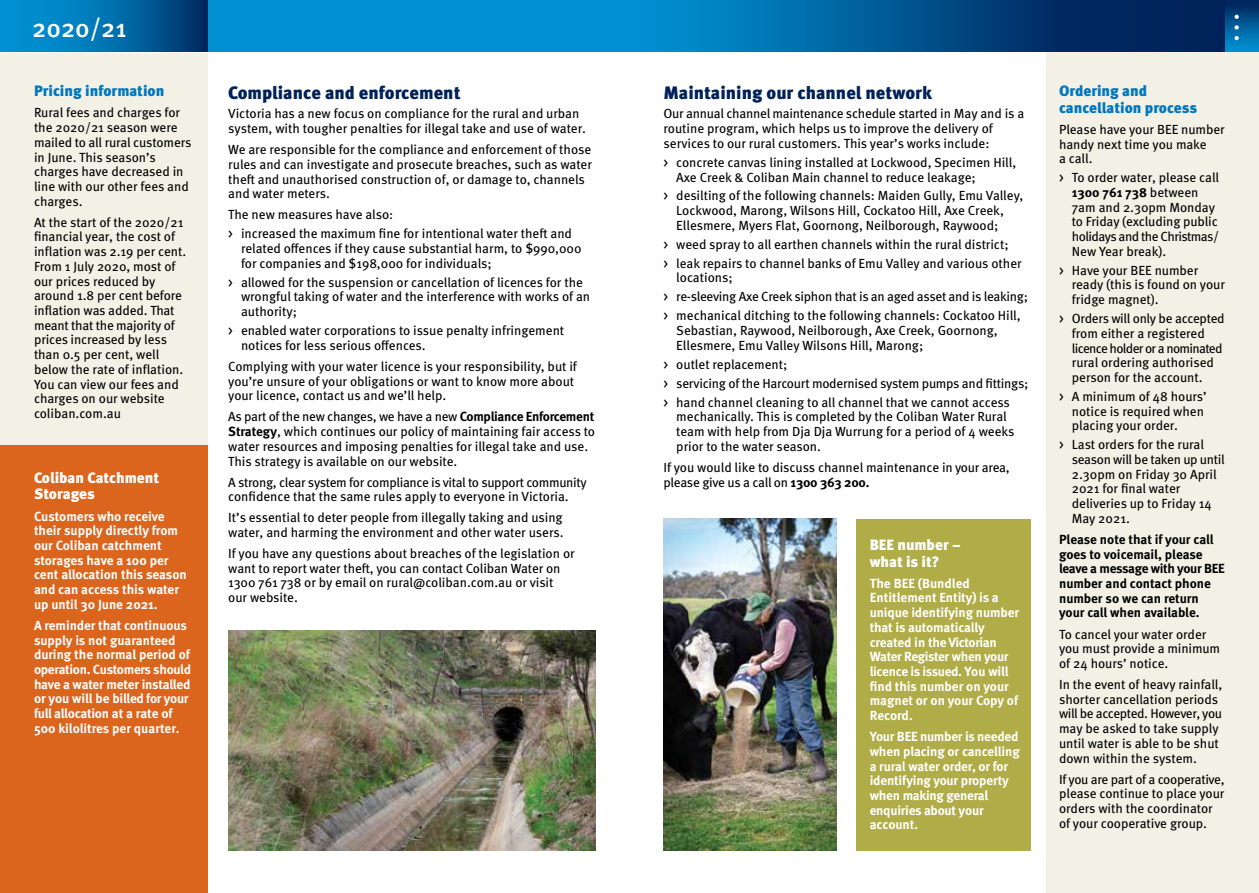
<style>
.page{position:relative;width:1259px;height:893px;background:#fff}
.page>*{position:absolute;margin:0;border:0;box-sizing:border-box;transform-origin:0 0}
.t1{font:500 25.5px "Meta Pro";letter-spacing:-.005em;color:#fff}
.t2{font:900 18px "Meta Pro";color:#002159}
.t3{font:900 15px/16.5px "Meta Pro";color:#0077c1}
.t4{font:900 15px/16.5px "Meta Pro";color:#fff}
.t5{font:13.2px/14.7px "Meta Pro";letter-spacing:-.01em;color:#000}
.t6{font:700 13.2px/14.7px "Meta Pro";letter-spacing:-.015em;color:#fff}
.t7{font:700 13.2px/14.7px "Meta Pro";letter-spacing:-.01em;color:#000}
.s1{font-weight:700}
</style>
<div class="page">
<div style="left:1046px;top:0;width:213px;height:893px;background:#f3f1e5"></div>
<div style="left:0;top:0;width:207px;height:578px;background:#f3f1e5"></div>
<div style="left:1225px;top:0;width:34px;height:51px;background:linear-gradient(to bottom,#002158,#0096d8)"></div>
<svg style="left:1234px;top:15px;width:4px;height:4px"></svg>
<svg style="left:1234px;top:25px;width:4px;height:5px"></svg>
<svg style="left:1234px;top:36px;width:4px;height:4px"></svg>
<svg style="left:629px;top:0;width:596px;height:51px;background:#00518d"></svg>
<div style="left:0;top:0;width:629px;height:51px;background:#0090d1"></div>
<hr style="left:0;top:51px;width:207px;height:2px;background:#fff">
<svg style="left:61px;top:0;width:146px;height:51px;background:#005e9a"></svg>
<div style="left:0;top:446px;width:207px;height:447px;background:#dc651e"></div>
<img style="left:228px;top:630px;width:367px;height:220px">
<div style="left:856px;top:519px;width:174px;height:331px;background:#b0ad48"></div>
<img style="left:663px;top:519px;width:173px;height:331px">
<h1 class="t1" style="left:32px;top:8px;width:96px">2020/21</h1>
<p class="t3" style="left:34px;top:82px;width:132px">Pricing information</p>
<p class="t5" style="left:34px;top:105px;width:159px">Rural fees and charges for the 2020/21 season were mailed to all rural customers in June. This season’s charges have decreased in line with our other fees and charges.</p>
<p class="t5" style="left:34px;top:214px;width:154px">At the start of the 2020/21 financial year, the cost of inflation was 2.19 per cent.<br>From 1 July 2020, most of our prices reduced by around 1.8 per cent before inflation was added. That meant that the majority of prices increased by less than 0.5 per cent, well below the rate of inflation.<br>You can view our fees and charges on our website coliban.com.au</p>
<p class="t4" style="left:34px;top:469px;width:127px">Coliban Catchment<br>Storages</p>
<p class="t6" style="left:34px;top:508px;width:154px">Customers who receive their supply directly from our Coliban catchment storages have a 100 per cent allocation this season and can access this water up until 30 June 2021.</p>
<p class="t6" style="left:34px;top:617px;width:159px">A reminder that continuous supply is not guaranteed during the normal period of operation. Customers should have a water meter installed or you will be billed for your full allocation at a rate of<br>500 kilolitres per quarter.</p>
<h2 class="t2" style="left:228px;top:78px;width:234px">Compliance and enforcement</h2>
<p class="t5" style="left:228px;top:106px;width:359px">Victoria has a new focus on compliance for the rural and urban system, with tougher penalties for illegal take and use of water.</p>
<p class="t5" style="left:228px;top:141px;width:365px">We are responsible for the compliance and enforcement of those rules and can investigate and prosecute breaches, such as water theft and unauthorised construction of, or damage to, channels and water meters.</p>
<p class="t5" style="left:228px;top:204px;width:345px;line-height:18.9px">The new measures have also:<br>&gt; increased the maximum fine for intentional water theft and</p>
<p class="t5" style="left:241px;top:240px;width:342px">related offences if they cause substantial harm, to $990,000 for companies and $198,000 for individuals;</p>
<p class="t5" style="left:241px;top:274px;width:351px;text-indent:-13px">&gt; allowed for the suspension or cancellation of licences for the wrongful taking of water and the interference with works of an authority;</p>
<p class="t5" style="left:241px;top:322px;width:325px;text-indent:-13px">&gt; enabled water corporations to issue penalty infringement notices for less serious offences.</p>
<p class="t5" style="left:228px;top:358px;width:350px">Complying with your water licence is your responsibility, but if you’re unsure of your obligations or want to know more about your licence, contact us and we’ll help.</p>
<p class="t5" style="left:228px;top:409px;width:368px">As part of the new changes, we have a new <span class="s1">Compliance Enforcement Strategy</span>, which continues our policy of maintaining fair access to water resources and imposing penalties for illegal take and use.<br>This strategy is available on our website.</p>
<p class="t5" style="left:228px;top:474px;width:360px">A strong, clear system for compliance is vital to support community confidence that the same rules apply to everyone in Victoria.</p>
<p class="t5" style="left:228px;top:510px;width:337px">It’s essential to deter people from illegally taking and using water, and harming the environment and other water users.</p>
<p class="t5" style="left:228px;top:545px;width:348px">If you have any questions about breaches of the legislation or want to report water theft, you can contact Coliban Water on 1300 761 738 or by email on rural@coliban.com.au or visit our website.</p>
<h2 class="t2" style="left:663px;top:78px;width:270px">Maintaining our channel network</h2>
<p class="t5" style="left:663px;top:106px;width:362px">Our annual channel maintenance schedule started in May and is a routine program, which helps us to improve the delivery of services to our rural customers. This year’s works include:</p>
<p class="t5" style="left:676px;top:154px;width:341px;text-indent:-13px">&gt; concrete canvas lining installed at Lockwood, Specimen Hill,<br>Axe Creek &amp; Coliban Main channel to reduce leakage;</p>
<p class="t5" style="left:676px;top:188px;width:348px;text-indent:-13px">&gt; desilting of the following channels: Maiden Gully, Emu Valley,<br>Lockwood, Marong, Wilsons Hill, Cockatoo Hill, Axe Creek,<br>Ellesmere, Myers Flat, Goornong, Neilborough, Raywood;</p>
<p class="t5" style="left:663px;top:234px;width:360px;line-height:18.9px">&gt; weed spray to all earthen channels within the rural district;<br>&gt; leak repairs to channel banks of Emu Valley and various other</p>
<p class="t5" style="left:663px;top:268px;width:366px;line-height:18.9px;text-indent:13px">locations;<br>&gt; re-sleeving Axe Creek siphon that is an aged asset and is leaking; &gt; mechanical ditching to the following channels: Cockatoo Hill,</p>
<p class="t5" style="left:676px;top:322px;width:323px">Sebastian, Raywood, Neilborough, Axe Creek, Goornong,<br>Ellesmere, Emu Valley Wilsons Hill, Marong;</p>
<p class="t5" style="left:663px;top:354px;width:366px;line-height:18.9px">&gt; outlet replacement;<br>&gt; servicing of the Harcourt modernised system pumps and fittings; &gt; hand channel cleaning to all channel that we cannot access</p>
<p class="t5" style="left:676px;top:409px;width:340px">mechanically. This is completed by the Coliban Water Rural team with help from Dja Dja Wurrung for a period of 4 weeks prior to the water season.</p>
<p class="t5" style="left:663px;top:459px;width:348px">If you would like to discuss channel maintenance in your area, please give us a call on <span class="s1">1300 363 200.</span></p>
<p class="t4" style="left:869px;top:536px;width:93px">BEE number – what is it?</p>
<p class="t6" style="left:869px;top:575px;width:151px">The BEE (Bundled<br>Entitlement Entity) is a unique identifying number that is automatically created in the Victorian<br>Water Register when your licence is issued. You will find this number on your magnet or on your Copy of<br>Record.</p>
<p class="t6" style="left:869px;top:728px;width:152px">Your BEE number is needed when placing or cancelling a rural water order, or for identifying your property when making general enquiries about your account.</p>
<p class="t3" style="left:1059px;top:82px;width:140px">Ordering and cancellation process</p>
<p class="t5" style="left:1059px;top:121px;width:167px">Please have your BEE number handy next time you make<br>a call.</p>
<p class="t5" style="left:1071px;top:169px;width:149px;text-indent:-13px">&gt; To order water, please call<br><span class="s1">1300 761 738</span> between<br>7am and 2.30pm Monday to Friday (excluding public holidays and the Christmas/<br>New Year break).</p>
<p class="t5" style="left:1071px;top:262px;width:155px;text-indent:-13px">&gt; Have your BEE number ready (this is found on your fridge magnet).</p>
<p class="t5" style="left:1071px;top:310px;width:154px;text-indent:-13px">&gt; Orders will only be accepted from either a registered licence holder or a nominated rural ordering authorised person for the account.</p>
<p class="t5" style="left:1071px;top:388px;width:136px;text-indent:-13px">&gt; A minimum of 48 hours’ notice is required when placing your order.</p>
<p class="t5" style="left:1071px;top:436px;width:154px;text-indent:-13px">&gt; Last orders for the rural season will be taken up until<br>2.30pm on Friday 30 April<br>2021 for final water deliveries up to Friday 14<br>May 2021.</p>
<p class="t7" style="left:1059px;top:531px;width:167px">Please note that if your call goes to voicemail, please leave a message with your BEE number and contact phone number so we can return your call when available.</p>
<p class="t5" style="left:1059px;top:626px;width:163px">To cancel your water order you must provide a minimum of 24 hours’ notice.</p>
<p class="t5" style="left:1059px;top:676px;width:165px">In the event of heavy rainfall, shorter cancellation periods will be accepted. However, you may be asked to take supply until water is able to be shut down within the system.</p>
<p class="t5" style="left:1059px;top:771px;width:167px">If you are part of a cooperative, please continue to place your orders with the coordinator of your cooperative group.</p>
</div>
